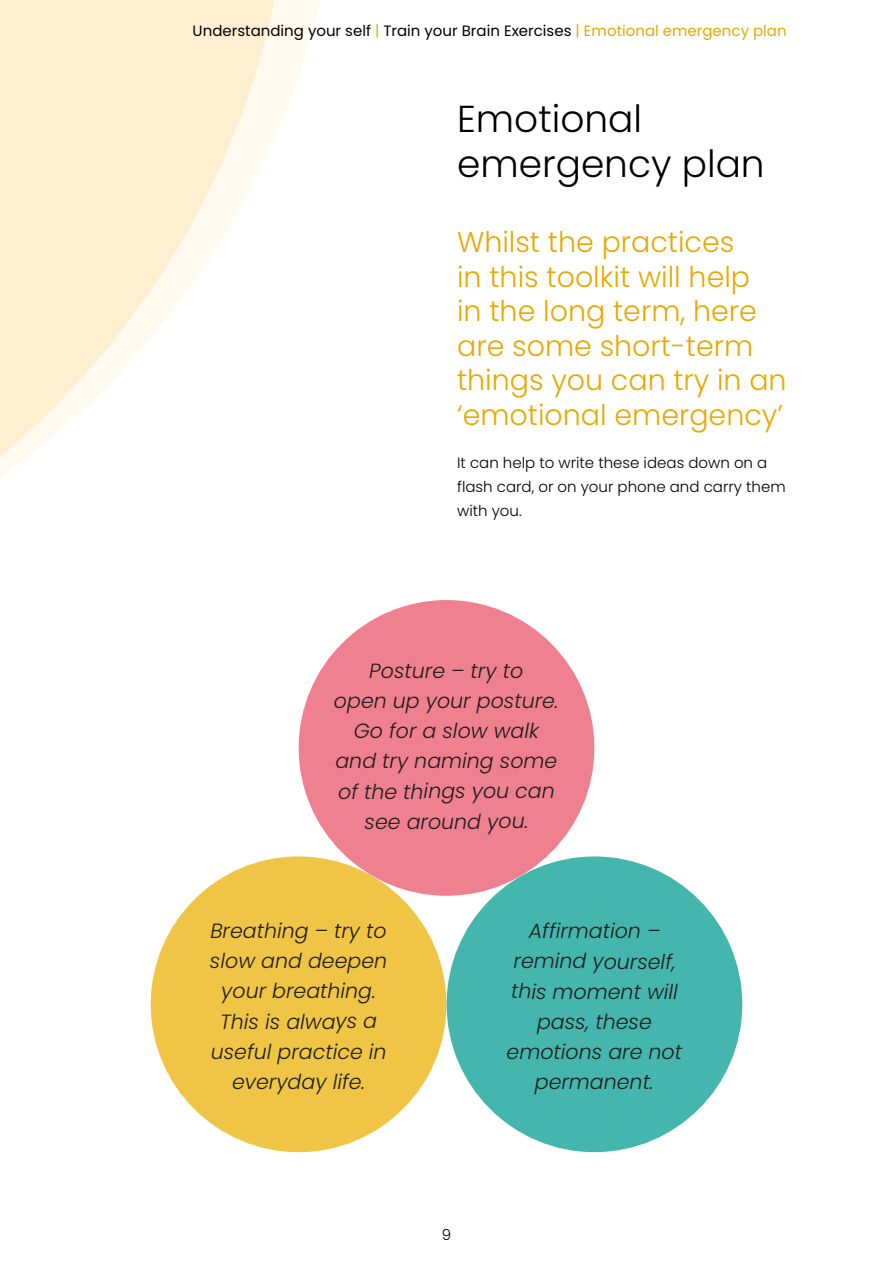
<style>
.page{position:relative;width:893px;height:1263px;background:#fff}
.page>*{position:absolute;margin:0;border:0;box-sizing:border-box;transform-origin:0 0}
.t1{font:300 37.5px/45px "Poppins";color:#000}
.t2{font:300 28.5px/34.5px "Poppins";color:#e7a800}
.t3{font:italic 300 20.55px/30.2px "Poppins";color:#1d1d1b;text-align:center}
.t4{font:300 15px/24px "Poppins";color:#000}
.t5{font:15px "Poppins";color:#000}
.s1{color:#e7a800}
</style>
<div class="page">
<svg style="left:291px;top:0;width:50px;height:653px"></svg>
<svg style="left:0;top:0;width:291px;height:478px;fill:#fdefcf"></svg>
<div style="left:299px;top:600px;width:295px;height:296px;background:#ef808f;border-radius:50%"></div>
<div style="left:151px;top:856px;width:295px;height:296px;background:#f0c444;border-radius:50%"></div>
<div style="left:447px;top:856px;width:295px;height:296px;background:#44b6ae;border-radius:50%"></div>
<p class="t5" style="left:193px;top:22px;width:596px">Understanding your self <span class="s1">|</span> Train your Brain Exercises <span class="s1">| Emotional emergency plan</span></p>
<h1 class="t1" style="left:457px;top:97px;width:309px">Emotional emergency plan</h1>
<h2 class="t2" style="left:457px;top:225px;width:331px">Whilst the practices<br>in this toolkit will help<br>in the long term, here are some short-term things you can try in an ‘emotional emergency’</h2>
<p class="t4" style="left:457px;top:451px;width:330px">It can help to write these ideas down on a flash card, or on your phone and carry them with you.</p>
<p class="t3" style="left:334px;top:656px;width:226px">Posture – try to<br>open up your posture.<br>Go for a slow walk and try naming some of the things you can see around you.</p>
<p class="t3" style="left:210px;top:916px;width:179px">Breathing – try to slow and deepen your breathing.<br>This is always a useful practice in everyday life.</p>
<p class="t3" style="left:507px;top:916px;width:177px">Affirmation – remind yourself, this moment will pass, these emotions are not permanent.</p>
<p class="t4" style="left:442px;top:1223px;width:11px">9</p>
</div>
